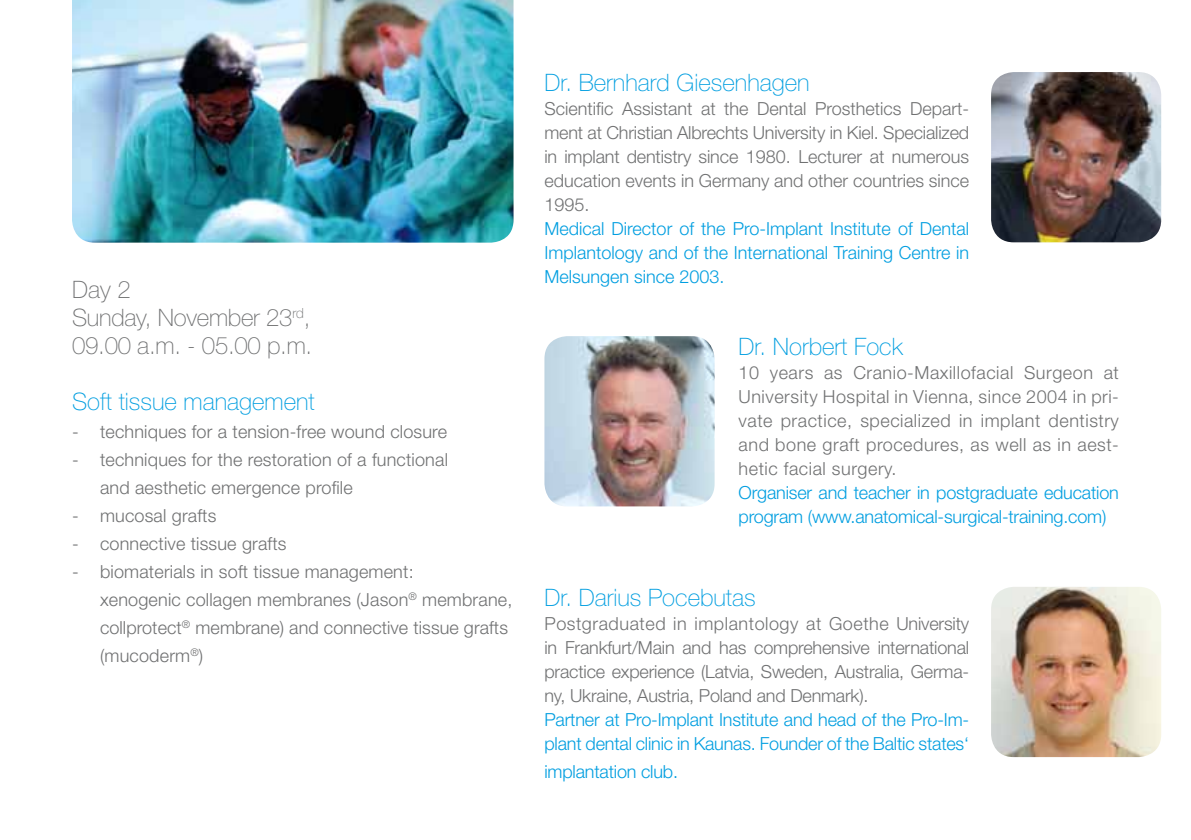
<style>
.page{position:relative;width:1191px;height:840px;background:#fff}
.page>*{position:absolute;margin:0;border:0;box-sizing:border-box;transform-origin:0 0}
.t1{font:100 24px "Helvetica Neue";color:#009ee0}
.t2{font:100 24px/28px "Helvetica Neue";letter-spacing:-.01em;color:#707172}
.t3{font:300 18px/24px "Helvetica Neue";letter-spacing:.01em;color:#707172;text-align:justify}
.t4{font:300 18px/24px "Helvetica Neue";letter-spacing:-.01em;color:#009ee0}
</style>
<div class="page">
<img style="left:991px;top:72px;width:170px;height:170px">
<img style="left:991px;top:587px;width:170px;height:169px">
<img style="left:544px;top:336px;width:170px;height:170px">
<img style="left:72px;top:0;width:441px;height:242px">
<h1 class="t2" style="left:72px;top:275px;width:242px">Day 2<br>Sunday, November 23<sup>rd</sup>,<br>09.00 a.m. - 05.00 p.m.</h1>
<h1 class="t1" style="left:72px;top:387px;width:244px">Soft tissue management</h1>
<p class="t3" style="left:72px;top:418px;width:376px">- techniques for a tension-free wound closure</p>
<p class="t3" style="left:100px;top:444px;width:349px;line-height:28px;text-indent:-28px">- techniques for the restoration of a functional and aesthetic emergence profile</p>
<p class="t3" style="left:72px;top:502px;width:146px">- mucosal grafts</p>
<p class="t3" style="left:72px;top:530px;width:216px">- connective tissue grafts</p>
<p class="t3" style="left:100px;top:556px;width:414px;line-height:28px;text-align:left;text-indent:-28px">- biomaterials in soft tissue management:<br>xenogenic collagen membranes (Jason<sup>®</sup> membrane, collprotect<sup>®</sup> membrane) and connective tissue grafts (mucoderm<sup>®</sup>)</p>
<h1 class="t1" style="left:544px;top:69px;width:267px">Dr. Bernhard Giesenhagen</h1>
<p class="t3" style="left:544px;top:96px;width:426px">Scientific Assistant at the Dental Prosthetics Depart&shy;ment at Christian Albrechts University in Kiel. Specialized in implant dentistry since 1980. Lecturer at numerous education events in Germany and other countries since 1995.</p>
<p class="t4" style="left:544px;top:216px;width:426px;text-align:justify">Medical Director of the Pro-Implant Institute of Dental Implantology and of the International Training Centre in Melsungen since 2003.</p>
<h1 class="t1" style="left:738px;top:333px;width:166px">Dr. Norbert Fock</h1>
<p class="t3" style="left:738px;top:360px;width:382px">10 years as Cranio-Maxillofacial Surgeon at University Hospital in Vienna, since 2004 in pri&shy;vate practice, specialized in implant dentistry and bone graft procedures, as well as in aest&shy;hetic facial surgery.</p>
<p class="t4" style="left:738px;top:480px;width:382px">Organiser and teacher in postgraduate education program (www.anatomical-surgical-training.com)</p>
<h1 class="t1" style="left:544px;top:583px;width:213px">Dr. Darius Pocebutas</h1>
<p class="t3" style="left:544px;top:610px;width:426px">Postgraduated in implantology at Goethe University in Frankfurt/Main and has comprehensive international practice experience (Latvia, Sweden, Australia, Germa&shy;ny, Ukraine, Austria, Poland and Denmark).</p>
<p class="t4" style="left:544px;top:706px;width:426px">Partner at Pro-Implant Institute and head of the Pro-Im&shy;plant dental clinic in Kaunas. Founder of the Baltic states‘</p>
<p class="t4" style="left:544px;top:758px;width:135px">implantation club.</p>
</div>
